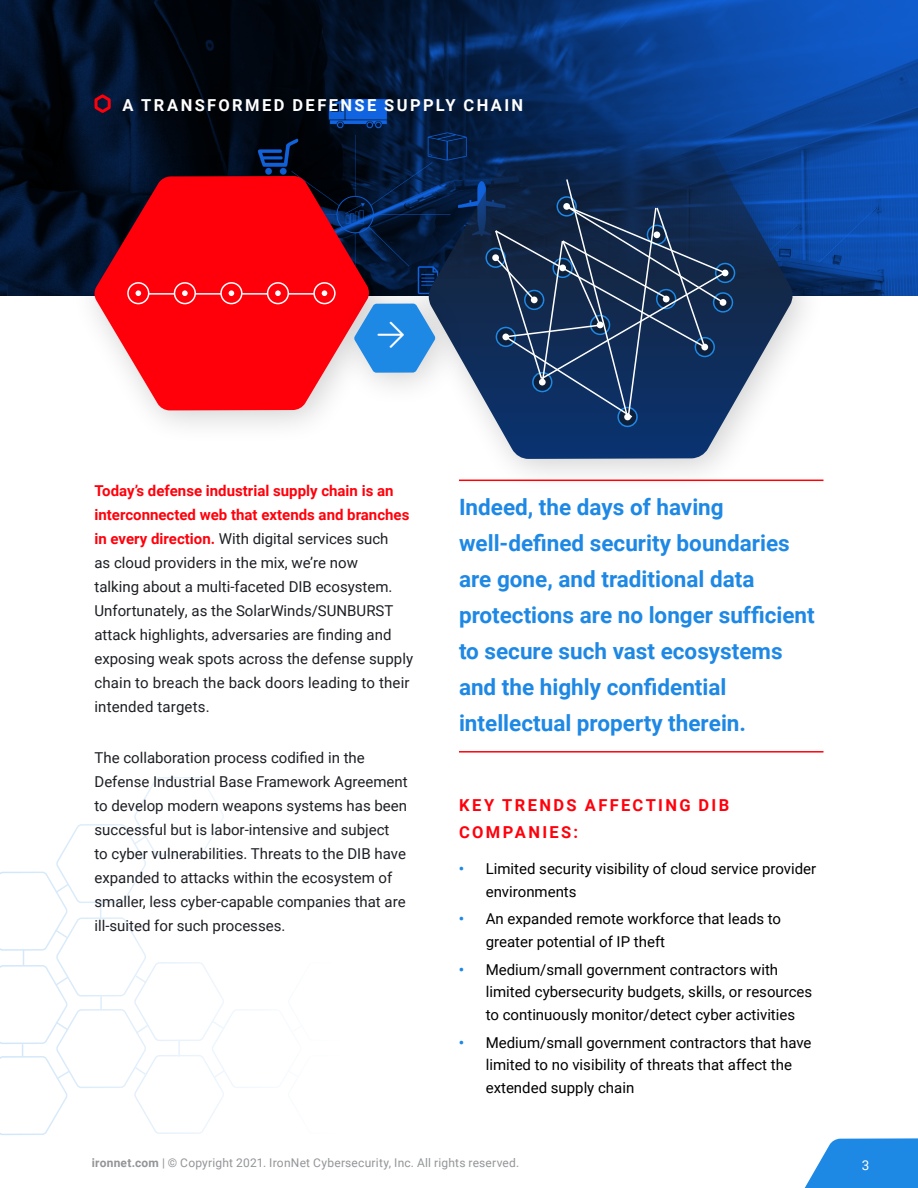
<style>
.page{position:relative;width:918px;height:1188px;background:#fff}
.page>*{position:absolute;margin:0;border:0;box-sizing:border-box;transform-origin:0 0}
.t1{font:700 22.5px/36px "Roboto";color:#1e88e5}
.t2{font:700 16.5px/27px "Roboto";letter-spacing:.145em;color:#ff000b}
.t3{font:700 16.5px "Roboto";letter-spacing:.145em;color:#fff}
.t4{font:15px/24px "Roboto";color:#1d1f24}
.t5{font:15px/22.5px "Roboto";color:#000}
.t6{font:13.5px "Roboto";color:#fff}
.t7{font:12px "Roboto";letter-spacing:.02em;color:#939598}
.s1{font-weight:700;color:#ff000b}
.s2{font-weight:700;color:#1e88e5}
.s3{font-weight:700}
</style>
<div class="page">
<svg style="left:804px;top:1138px;width:114px;height:50px;background:#3d98e8"></svg>
<img style="left:0;top:0;width:918px;height:296px">
<div style="left:404px;top:107px;width:422px;height:387px;background:#000;opacity:.19"></div>
<svg style="left:429px;top:133px;width:364px;height:326px"></svg>
<div style="left:71px;top:150px;width:332px;height:296px;background:#000;opacity:.19"></div>
<svg style="left:94px;top:176px;width:275px;height:234px;background:#dc1723"></svg>
<div style="left:331px;top:278px;width:137px;height:129px;background:#000;opacity:.19"></div>
<svg style="left:92px;top:92px;width:21px;height:23px"></svg>
<hr style="left:138px;top:293px;width:187px;height:2px;background:#fff">
<div style="left:128px;top:283px;width:21px;height:21px;background:#ff000b;border-radius:50%"></div>
<div style="left:127px;top:282px;width:22px;height:22px;border:2px solid #fff;border-radius:50%"></div>
<div style="left:135px;top:290px;width:7px;height:7px;background:#fff;border-radius:50%"></div>
<div style="left:134px;top:289px;width:9px;height:9px;border:2px solid #ff000b;border-radius:50%"></div>
<svg style="left:618px;top:408px;width:19px;height:18px"></svg>
<div style="left:617px;top:407px;width:21px;height:20px;border:2px solid #1e88e5;border-radius:50%"></div>
<div style="left:624px;top:414px;width:7px;height:6px;background:#fff;border-radius:50%"></div>
<svg style="left:714px;top:293px;width:18px;height:19px"></svg>
<div style="left:713px;top:292px;width:20px;height:21px;border:2px solid #1e88e5;border-radius:50%"></div>
<svg style="left:716px;top:264px;width:19px;height:18px"></svg>
<div style="left:715px;top:263px;width:20px;height:20px;border:2px solid #1e88e5;border-radius:50%"></div>
<svg style="left:486px;top:248px;width:19px;height:19px"></svg>
<div style="left:485px;top:248px;width:21px;height:20px;border:2px solid #1e88e5;border-radius:50%"></div>
<div style="left:175px;top:283px;width:20px;height:21px;background:#ff000b;border-radius:50%"></div>
<div style="left:174px;top:282px;width:22px;height:22px;border:2px solid #fff;border-radius:50%"></div>
<div style="left:181px;top:290px;width:7px;height:7px;background:#fff;border-radius:50%"></div>
<div style="left:181px;top:289px;width:8px;height:9px;border:2px solid #ff000b;border-radius:50%"></div>
<div style="left:221px;top:283px;width:21px;height:21px;background:#ff000b;border-radius:50%"></div>
<div style="left:220px;top:282px;width:23px;height:22px;border:2px solid #fff;border-radius:50%"></div>
<div style="left:228px;top:290px;width:7px;height:7px;background:#fff;border-radius:50%"></div>
<div style="left:227px;top:289px;width:9px;height:9px;border:2px solid #ff000b;border-radius:50%"></div>
<div style="left:268px;top:283px;width:20px;height:21px;background:#ff000b;border-radius:50%"></div>
<div style="left:267px;top:282px;width:22px;height:22px;border:2px solid #fff;border-radius:50%"></div>
<div style="left:274px;top:290px;width:8px;height:7px;background:#fff;border-radius:50%"></div>
<div style="left:274px;top:289px;width:8px;height:9px;border:2px solid #ff000b;border-radius:50%"></div>
<div style="left:314px;top:283px;width:21px;height:21px;background:#ff000b;border-radius:50%"></div>
<div style="left:313px;top:282px;width:23px;height:22px;border:2px solid #fff;border-radius:50%"></div>
<div style="left:321px;top:290px;width:7px;height:7px;background:#fff;border-radius:50%"></div>
<div style="left:320px;top:289px;width:9px;height:9px;border:2px solid #ff000b;border-radius:50%"></div>
<svg style="left:494px;top:178px;width:234px;height:241px;background:#1f385d"></svg>
<svg style="left:0;top:777px;width:268px;height:358px"></svg>
<svg style="left:0;top:834px;width:268px;height:246px"></svg>
<hr style="left:459px;top:480px;width:365px;height:1px;background:#ff000b">
<hr style="left:459px;top:751px;width:365px;height:2px;background:#ff000b">
<svg style="left:354px;top:304px;width:81px;height:69px;background:#4e9ae1"></svg>
<p class="t3" style="left:122px;top:94px;width:402px">A TRANSFORMED DEFENSE SUPPLY CHAIN</p>
<p class="t4" style="left:94px;top:478px;width:320px"><span class="s1">Today’s defense industrial supply chain is an interconnected web that extends and branches in every direction.</span> With digital services such<br>as cloud providers in the mix, we’re now<br>talking about a multi-faceted DIB ecosystem.<br>Unfortunately, as the SolarWinds/SUNBURST attack highlights, adversaries are finding and exposing weak spots across the defense supply chain to breach the back doors leading to their intended targets.</p>
<p class="t4" style="left:94px;top:745px;width:315px">The collaboration process codified in the Defense Industrial Base Framework Agreement to develop modern weapons systems has been successful but is labor-intensive and subject<br>to cyber vulnerabilities. Threats to the DIB have expanded to attacks within the ecosystem of smaller, less cyber-capable companies that are ill-suited for such processes.</p>
<h1 class="t1" style="left:459px;top:488px;width:357px">Indeed, the days of having well-defined security boundaries are gone, and traditional data protections are no longer sufficient to secure such vast ecosystems and the highly confidential intellectual property therein.</h1>
<p class="t2" style="left:459px;top:791px;width:272px">KEY TRENDS AFFECTING DIB<br>COMPANIES:</p>
<p class="t5" style="left:486px;top:857px;width:332px;text-indent:-27px"><span class="s2">•</span> Limited security visibility of cloud service provider environments</p>
<p class="t5" style="left:486px;top:907px;width:297px;text-indent:-27px"><span class="s2">•</span> An expanded remote workforce that leads to greater potential of IP theft</p>
<p class="t5" style="left:486px;top:958px;width:328px;text-indent:-27px"><span class="s2">•</span> Medium/small government contractors with limited cybersecurity budgets, skills, or resources to continuously monitor/detect cyber activities</p>
<p class="t5" style="left:486px;top:1031px;width:327px;text-indent:-27px"><span class="s2">•</span> Medium/small government contractors that have limited to no visibility of threats that affect the extended supply chain</p>
<p class="t7" style="left:92px;top:1154px;width:429px"><span class="s3">ironnet.com</span> | © Copyright 2021. IronNet Cybersecurity, Inc. All rights reserved.</p>
<p class="t6" style="left:862px;top:1156px;width:9px">3</p>
</div>
